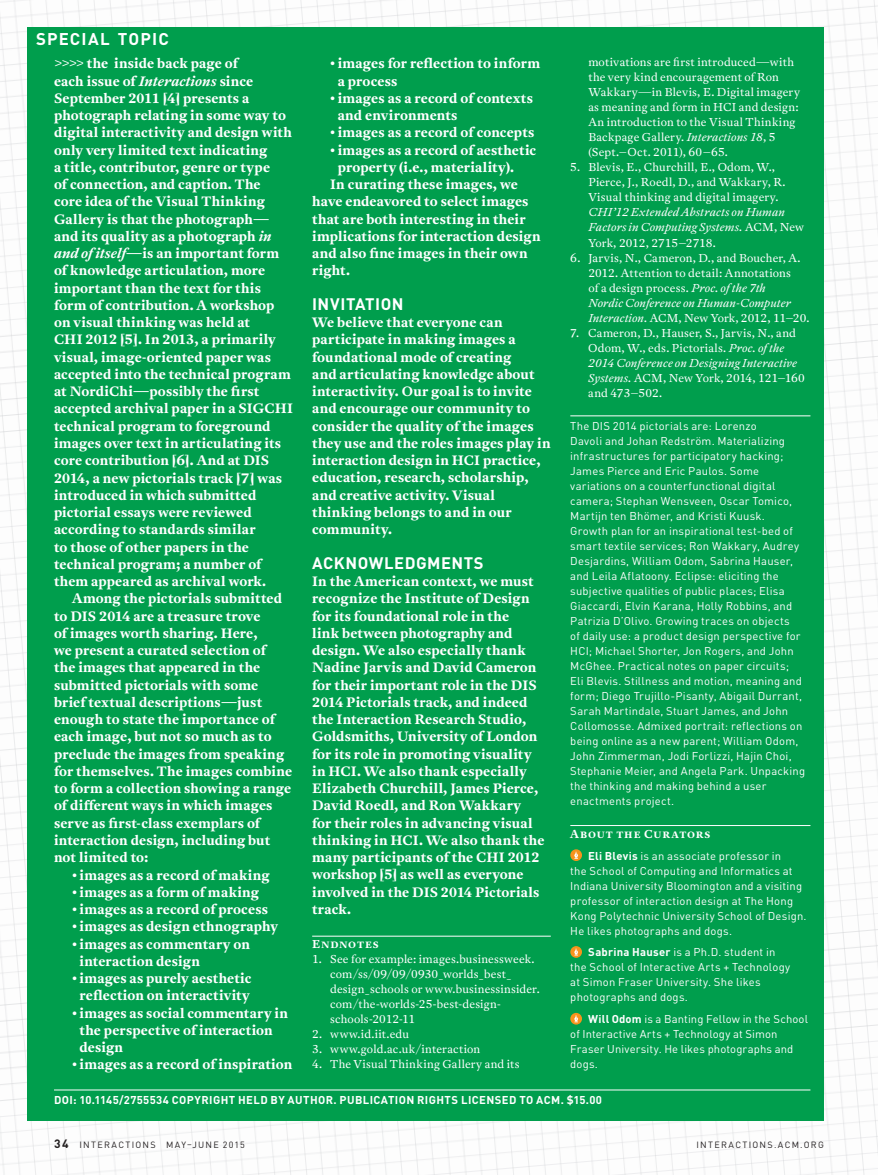
<style>
.page{position:relative;width:878px;height:1175px;background:#fff}
.page>*{position:absolute;margin:0;border:0;box-sizing:border-box;transform-origin:0 0}
.t1{font:700 16.8px "DIN Pro";letter-spacing:.07em;color:#fff}
.t2{font:700 16.5px "DIN Pro";letter-spacing:.03em;color:#fff}
.t3{font:700 13.5px/17.2px "Antwerp ACM";letter-spacing:.01em;color:#fff}
.t4{font:11.4px/15px "Antwerp ACM";letter-spacing:.02em;color:#fff}
.t5{font:italic 11.4px/15px "Antwerp ACM";letter-spacing:.015em;color:#fff}
.t6{font:700 11.4px "Antwerp ACM";letter-spacing:.07em;color:#fff}
.t7{font:11.25px/15px "DIN Pro";letter-spacing:.02em;color:#fff}
.t8{font:700 11.25px "DIN Pro";letter-spacing:.035em;color:#fff}
.t9{font:9px "DIN Pro";letter-spacing:.145em;color:#231f20}
.s1{font-style:italic}
.s2{font-style:normal}
.s3{font-weight:700}
.s4{font-weight:700;font-size:12px}
</style>
<div class="page">
<img style="left:0;top:0;width:878px;height:1174px">
<div style="left:27px;top:27px;width:797px;height:1093px;background:#009e4d"></div>
<hr style="left:570px;top:415px;width:240px;height:1px;background:#fff">
<hr style="left:570px;top:825px;width:240px;height:1px;background:#fff">
<svg style="left:570px;top:849px;width:12px;height:12px"></svg>
<svg style="left:574px;top:851px;width:4px;height:7px"></svg>
<div style="left:570px;top:946px;width:12px;height:11px;background:#f7931d;border-radius:50%"></div>
<svg style="left:574px;top:948px;width:4px;height:7px"></svg>
<svg style="left:570px;top:1012px;width:12px;height:12px"></svg>
<svg style="left:574px;top:1015px;width:4px;height:7px"></svg>
<hr style="left:312px;top:936px;width:238px;height:1px;background:#fff">
<hr style="left:54px;top:1089px;width:756px;height:1px;background:#fff">
<p class="t1" style="left:36px;top:25px;width:134px">SPECIAL TOPIC</p>
<p class="t3" style="left:54px;top:55px;width:240px">&gt;&gt;&gt;&gt; the inside back page of<br>each issue of <span class="s1">Interactions</span> since<br>September 2011 [4] presents a photograph relating in some way to digital interactivity and design with only very limited text indicating<br>a title, contributor, genre or type<br>of connection, and caption. The<br>core idea of the Visual Thinking<br>Gallery is that the photograph— and its quality as a photograph <span class="s1">in and of itself</span>—is an important form of knowledge articulation, more important than the text for this form of contribution. A workshop on visual thinking was held at<br>CHI 2012 [5]. In 2013, a primarily visual, image-oriented paper was accepted into the technical program at NordiChi—possibly the first accepted archival paper in a SIGCHI technical program to foreground images over text in articulating its core contribution [6]. And at DIS<br>2014, a new pictorials track [7] was introduced in which submitted pictorial essays were reviewed according to standards similar<br>to those of other papers in the technical program; a number of them appeared as archival work.</p>
<p class="t3" style="left:54px;top:590px;width:239px;text-indent:18px">Among the pictorials submitted to DIS 2014 are a treasure trove<br>of images worth sharing. Here,<br>we present a curated selection of<br>the images that appeared in the submitted pictorials with some brief textual descriptions—just enough to state the importance of each image, but not so much as to preclude the images from speaking for themselves. The images combine to form a collection showing a range of different ways in which images serve as first-class exemplars of interaction design, including but not limited to:</p>
<p class="t3" style="left:72px;top:866px;width:199px">• images as a record of making</p>
<p class="t3" style="left:72px;top:883px;width:189px">• images as a form of making</p>
<p class="t3" style="left:72px;top:901px;width:197px">• images as a record of process</p>
<p class="t3" style="left:72px;top:918px;width:207px">• images as design ethnography</p>
<p class="t3" style="left:80px;top:935px;width:172px;text-indent:-8px">• images as commentary on interaction design</p>
<p class="t3" style="left:72px;top:970px;width:181px;text-align:center">• images as purely aesthetic reflection on interactivity</p>
<p class="t3" style="left:80px;top:1004px;width:210px;text-indent:-8px">• images as social commentary in the perspective of interaction design</p>
<p class="t3" style="left:72px;top:1056px;width:222px">• images as a record of inspiration</p>
<p class="t8" style="left:54px;top:1090px;width:549px">DOI: 10.1145/2755534 COPYRIGHT HELD BY AUTHOR. PUBLICATION RIGHTS LICENSED TO ACM. $15.00</p>
<p class="t3" style="left:338px;top:55px;width:204px;text-indent:-8px">• images for reflection to inform a process</p>
<p class="t3" style="left:338px;top:90px;width:197px;text-indent:-8px">• images as a record of contexts and environments</p>
<p class="t3" style="left:330px;top:124px;width:206px">• images as a record of concepts</p>
<p class="t3" style="left:330px;top:142px;width:207px">• images as a record of aesthetic</p>
<p class="t3" style="left:338px;top:159px;width:178px">property (i.e., materiality).</p>
<p class="t3" style="left:330px;top:176px;width:189px">In curating these images, we</p>
<p class="t3" style="left:312px;top:193px;width:218px">have endeavored to select images</p>
<p class="t3" style="left:312px;top:211px;width:215px">that are both interesting in their</p>
<p class="t3" style="left:312px;top:228px;width:230px">implications for interaction design</p>
<p class="t3" style="left:312px;top:245px;width:217px">and also fine images in their own</p>
<p class="t3" style="left:312px;top:262px;width:39px">right.</p>
<p class="t2" style="left:312px;top:290px;width:93px">INVITATION</p>
<p class="t3" style="left:312px;top:314px;width:240px">We believe that everyone can participate in making images a foundational mode of creating<br>and articulating knowledge about interactivity. Our goal is to invite and encourage our community to consider the quality of the images they use and the roles images play in interaction design in HCI practice, education, research, scholarship, and creative activity. Visual thinking belongs to and in our community.</p>
<p class="t2" style="left:312px;top:549px;width:173px">ACKNOWLEDGMENTS</p>
<p class="t3" style="left:312px;top:573px;width:234px">In the American context, we must recognize the Institute of Design for its foundational role in the<br>link between photography and design. We also especially thank<br>Nadine Jarvis and David Cameron for their important role in the DIS<br>2014 Pictorials track, and indeed the Interaction Research Studio,<br>Goldsmiths, University of London for its role in promoting visuality in HCI. We also thank especially<br>Elizabeth Churchill, James Pierce,<br>David Roedl, and Ron Wakkary<br>for their roles in advancing visual thinking in HCI. We also thank the many participants of the CHI 2012 workshop [5] as well as everyone involved in the DIS 2014 Pictorials track.</p>
<p class="t6" style="left:312px;top:936px;width:68px">Endnotes</p>
<p class="t4" style="left:330px;top:951px;width:211px;text-indent:-18px">1. See for example: images.businessweek. com/ss/09/09/0930_worlds_best_ design_schools or www.businessinsider. com/the-worlds-25-best-design&shy;schools-2012-11</p>
<p class="t4" style="left:312px;top:1026px;width:98px">2. www.id.iit.edu</p>
<p class="t4" style="left:312px;top:1041px;width:169px">3. www.gold.ac.uk/interaction</p>
<p class="t4" style="left:312px;top:1056px;width:209px">4. The Visual Thinking Gallery and its</p>
<p class="t4" style="left:588px;top:55px;width:213px">motivations are first introduced—with the very kind encouragement of Ron Wakkary—in Blevis, E. Digital imagery as meaning and form in HCI and design:<br>An introduction to the Visual Thinking Backpage Gallery. <span class="s1">Interactions 18</span>, 5 (Sept.–Oct. 2011), 60–65.</p>
<p class="t4" style="left:588px;top:160px;width:199px;text-indent:-18px">5. Blevis, E., Churchill, E., Odom, W.,<br>Pierce, J., Roedl, D., and Wakkary, R.<br>Visual thinking and digital imagery.</p>
<p class="t5" style="left:588px;top:205px;width:217px">CHI’12 Extended Abstracts on Human<br>Factors in Computing Systems. <span class="s2">ACM, New<br>York, 2012, 2715–2718.</span></p>
<p class="t4" style="left:588px;top:250px;width:223px;text-indent:-18px">6. Jarvis, N., Cameron, D., and Boucher, A.<br>2012. Attention to detail: Annotations<br>of a design process. <span class="s1">Proc. of the 7th<br>Nordic Conference on Human-Computer Interaction.</span> ACM, New York, 2012, 11–20.</p>
<p class="t4" style="left:588px;top:325px;width:218px;text-indent:-18px">7. Cameron, D., Hauser, S., Jarvis, N., and Odom, W., eds. Pictorials. <span class="s1">Proc. of the 2014 Conference on Designing Interactive Systems.</span> ACM, New York, 2014, 121–160 and 473–502.</p>
<p class="t7" style="left:570px;top:417px;width:236px">The DIS 2014 pictorials are: Lorenzo<br>Davoli and Johan Redström. Materializing infrastructures for participatory hacking; James Pierce and Eric Paulos. Some variations on a counterfunctional digital camera; Stephan Wensveen, Oscar Tomico, Martijn ten Bhömer, and Kristi Kuusk.<br>Growth plan for an inspirational test-bed of smart textile services; Ron Wakkary, Audrey Desjardins, William Odom, Sabrina Hauser, and Leila Aflatoony. Eclipse: eliciting the subjective qualities of public places; Elisa Giaccardi, Elvin Karana, Holly Robbins, and Patrizia D’Olivo. Growing traces on objects<br>of daily use: a product design perspective for HCI; Michael Shorter, Jon Rogers, and John McGhee. Practical notes on paper circuits; Eli Blevis. Stillness and motion, meaning and form; Diego Trujillo-Pisanty, Abigail Durrant, Sarah Martindale, Stuart James, and John Collomosse. Admixed portrait: reflections on being online as a new parent; William Odom, John Zimmerman, Jodi Forlizzi, Hajin Choi, Stephanie Meier, and Angela Park. Unpacking the thinking and making behind a user enactments project.</p>
<p class="t6" style="left:570px;top:826px;width:141px">About the Curators</p>
<p class="t7" style="left:570px;top:846px;width:238px;text-indent:18px"><span class="s3">Eli Blevis</span> is an associate professor in<br>the School of Computing and Informatics at Indiana University Bloomington and a visiting professor of interaction design at The Hong Kong Polytechnic University School of Design.<br>He likes photographs and dogs.</p>
<p class="t7" style="left:570px;top:943px;width:221px;text-indent:18px"><span class="s3">Sabrina Hauser</span> is a Ph.D. student in the School of Interactive Arts + Technology at Simon Fraser University. She likes photographs and dogs.</p>
<p class="t7" style="left:570px;top:1010px;width:239px;text-indent:18px"><span class="s3">Will Odom</span> is a Banting Fellow in the School of Interactive Arts + Technology at Simon Fraser University. He likes photographs and dogs.</p>
<p class="t9" style="left:54px;top:1137px;width:192px"><span class="s4">34</span> INTERACTIONS MAY–JUNE 2015</p>
<p class="t9" style="left:696px;top:1137px;width:129px">INTERACTIONS.ACM.ORG</p>
</div>
